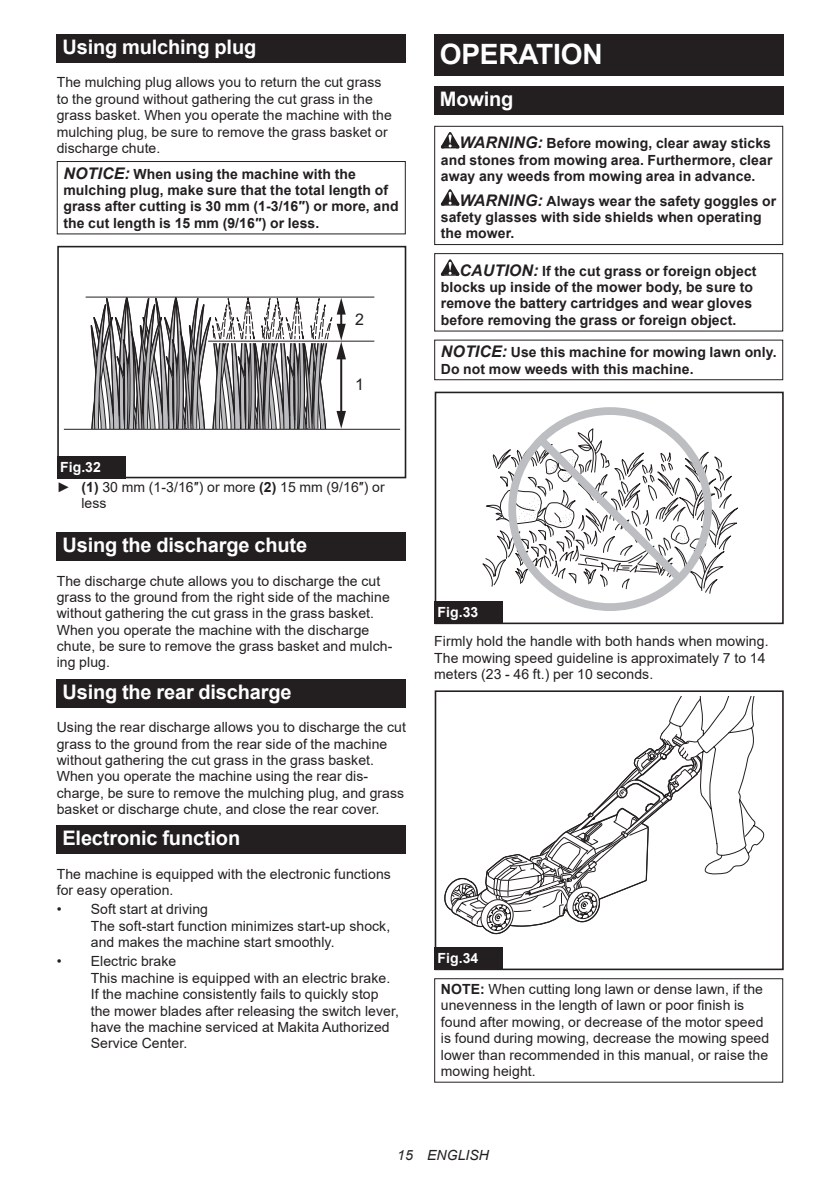
<style>
.page{position:relative;width:840px;height:1191px;background:#fff}
.page>*{position:absolute;margin:0;border:0;box-sizing:border-box;transform-origin:0 0}
.t1{font:700 28px "Arial";letter-spacing:-.01em;color:#fff}
.t2{font:700 20px "Arial";letter-spacing:-.01em;color:#fff}
.t3{font:16px "Arial";color:#231f20}
.t4{font:14px/16.4px "Arial";letter-spacing:.005em;color:#231f20}
.t5{font:700 14px/16.4px "Arial";letter-spacing:.005em;color:#231f20}
.t6{font:italic 14px "Arial";letter-spacing:.005em;color:#231f20}
.t7{font:700 14px "Arial";color:#fff}
.s1{font-style:italic;font-size:16px}
.s2{font-weight:700;color:#fff}
.s3{font-weight:700}
</style>
<div class="page">
<div style="left:57px;top:34px;width:348px;height:29px;background:#231f20"></div>
<div style="left:57px;top:161px;width:348px;height:73px;border:1px solid #231f20"></div>
<svg style="left:86px;top:297px;width:288px;height:1px"></svg>
<hr style="left:86px;top:296px;width:288px;height:1px;background:#231f20">
<hr style="left:64px;top:429px;width:336px;height:1px;background:#231f20">
<div style="left:57px;top:246px;width:349px;height:232px;border:2px solid #231f20"></div>
<svg style="left:346px;top:340px;width:28px;height:1px"></svg>
<hr style="left:208px;top:341px;width:166px;height:1px;background:#231f20">
<svg style="left:90px;top:296px;width:256px;height:182px"></svg>
<div style="left:57px;top:456px;width:68px;height:22px;background:#231f20"></div>
<div style="left:57px;top:532px;width:348px;height:28px;background:#231f20"></div>
<div style="left:57px;top:679px;width:348px;height:28px;background:#231f20"></div>
<div style="left:57px;top:825px;width:348px;height:29px;background:#231f20"></div>
<div style="left:434px;top:34px;width:348px;height:41px;background:#231f20"></div>
<div style="left:434px;top:86px;width:348px;height:29px;background:#231f20"></div>
<svg style="left:440px;top:132px;width:19px;height:16px"></svg>
<svg style="left:440px;top:189px;width:19px;height:17px"></svg>
<div style="left:434px;top:126px;width:348px;height:119px;border:1px solid #231f20"></div>
<svg style="left:440px;top:259px;width:19px;height:17px"></svg>
<div style="left:434px;top:253px;width:348px;height:78px;border:1px solid #231f20"></div>
<div style="left:434px;top:339px;width:348px;height:41px;border:1px solid #231f20"></div>
<svg style="left:482px;top:450px;width:255px;height:139px"></svg>
<svg style="left:499px;top:489px;width:9px;height:41px"></svg>
<svg style="left:508px;top:407px;width:203px;height:204px"></svg>
<div style="left:434px;top:391px;width:349px;height:233px;border:2px solid #231f20"></div>
<div style="left:434px;top:601px;width:68px;height:23px;background:#231f20"></div>
<svg style="left:444px;top:696px;width:320px;height:239px"></svg>
<div style="left:434px;top:690px;width:349px;height:280px;border:2px solid #231f20"></div>
<div style="left:434px;top:947px;width:68px;height:23px;background:#231f20"></div>
<div style="left:434px;top:978px;width:348px;height:104px;border:1px solid #231f20"></div>
<h2 class="t2" style="left:62px;top:33px;width:195px">Using mulching plug</h2>
<p class="t4" style="left:57px;top:74px;width:336px">The mulching plug allows you to return the cut grass to the ground without gathering the cut grass in the grass basket. When you operate the machine with the mulching plug, be sure to remove the grass basket or discharge chute.</p>
<p class="t5" style="left:63px;top:166px;width:336px"><span class="s1">NOTICE:</span> When using the machine with the mulching plug, make sure that the total length of grass after cutting is 30 mm (1-3/16″) or more, and the cut length is 15 mm (9/16″) or less.</p>
<p class="t3" style="left:355px;top:308px;width:10px">2</p>
<p class="t3" style="left:355px;top:373px;width:10px">1</p>
<h1 class="t1" style="left:439px;top:34px;width:164px">OPERATION</h1>
<h2 class="t2" style="left:439px;top:85px;width:75px">Mowing</h2>
<p class="t5" style="left:440px;top:135px;width:333px;text-align:justify;text-indent:19px"><span class="s1">WARNING:</span> Before mowing, clear away sticks and stones from mowing area. Furthermore, clear away any weeds from mowing area in advance.</p>
<p class="t5" style="left:440px;top:193px;width:337px;text-indent:19px"><span class="s1">WARNING:</span> Always wear the safety goggles or safety glasses with side shields when operating the mower.</p>
<p class="t5" style="left:440px;top:263px;width:317px;text-indent:19px"><span class="s1">CAUTION:</span> If the cut grass or foreign object blocks up inside of the mower body, be sure to remove the battery cartridges and wear gloves before removing the grass or foreign object.</p>
<p class="t5" style="left:440px;top:344px;width:337px"><span class="s1">NOTICE:</span> Use this machine for mowing lawn only.<br>Do not mow weeds with this machine.</p>
<p class="t4" style="left:57px;top:456px;width:329px;line-height:20.2px"><span class="s2">Fig.32<br></span>► <span class="s3">(1)</span> 30 mm (1-3/16″) or more <span class="s3">(2)</span> 15 mm (9/16″) or</p>
<p class="t4" style="left:81px;top:495px;width:27px">less</p>
<h2 class="t2" style="left:62px;top:531px;width:246px">Using the discharge chute</h2>
<p class="t4" style="left:57px;top:572px;width:337px">The discharge chute allows you to discharge the cut grass to the ground from the right side of the machine without gathering the cut grass in the grass basket.<br>When you operate the machine with the discharge chute, be sure to remove the grass basket and mulch&shy;ing plug.</p>
<h2 class="t2" style="left:62px;top:677px;width:231px">Using the rear discharge</h2>
<p class="t4" style="left:57px;top:719px;width:350px">Using the rear discharge allows you to discharge the cut grass to the ground from the rear side of the machine without gathering the cut grass in the grass basket.<br>When you operate the machine using the rear dis&shy;charge, be sure to remove the mulching plug, and grass basket or discharge chute, and close the rear cover.</p>
<h2 class="t2" style="left:62px;top:824px;width:179px">Electronic function</h2>
<p class="t4" style="left:57px;top:865px;width:335px">The machine is equipped with the electronic functions for easy operation.</p>
<p class="t4" style="left:91px;top:901px;width:301px;text-indent:-34px">• Soft start at driving<br>The soft-start function minimizes start-up shock, and makes the machine start smoothly.</p>
<p class="t4" style="left:91px;top:953px;width:309px;text-indent:-34px">• Electric brake<br>This machine is equipped with an electric brake.<br>If the machine consistently fails to quickly stop the mower blades after releasing the switch lever, have the machine serviced at Makita Authorized Service Center.</p>
<p class="t7" style="left:437px;top:602px;width:42px">Fig.33</p>
<p class="t4" style="left:434px;top:633px;width:336px">Firmly hold the handle with both hands when mowing.<br>The mowing speed guideline is approximately 7 to 14 meters (23 - 46 ft.) per 10 seconds.</p>
<p class="t4" style="left:437px;top:943px;width:327px;line-height:30.6px"><span class="s2">Fig.34<br></span><span class="s3">NOTE:</span> When cutting long lawn or dense lawn, if the</p>
<p class="t4" style="left:440px;top:997px;width:330px">unevenness in the length of lawn or poor finish is found after mowing, or decrease of the motor speed is found during mowing, decrease the mowing speed lower than recommended in this manual, or raise the mowing height.</p>
<p class="t6" style="left:397px;top:1146px;width:93px">15 ENGLISH</p>
</div>
